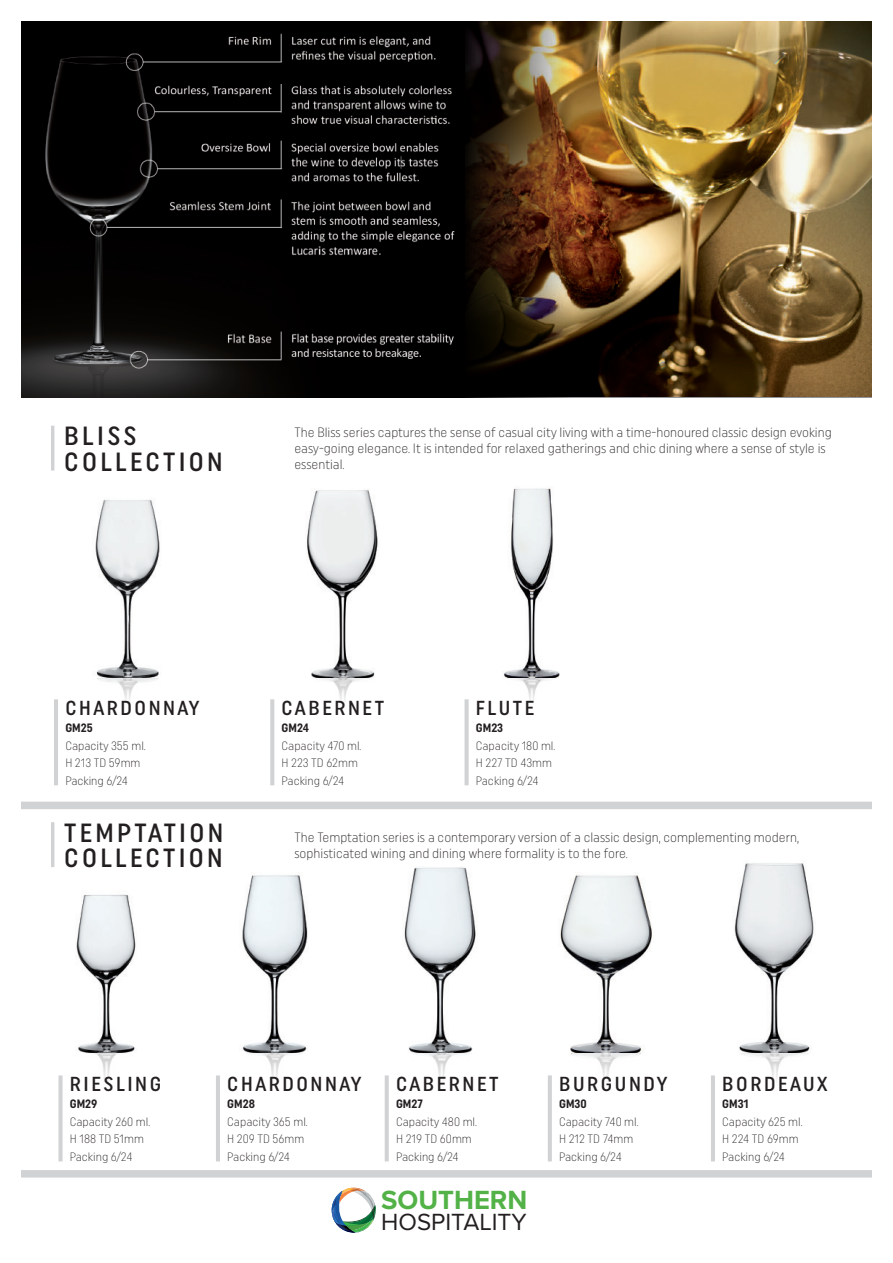
<style>
.page{position:relative;width:893px;height:1263px;background:#fff}
.page>*{position:absolute;margin:0;border:0;box-sizing:border-box;transform-origin:0 0}
.t1{font:700 27.3px "Proxima Nova";color:#53b247}
.t2{font:500 26.25px/25.2px "Uniform Condensed";letter-spacing:.125em;color:#231f20}
.t3{font:24.3px "Proxima Nova";color:#231f20}
.t4{font:500 20.25px "Uniform Condensed";letter-spacing:.125em;color:#231f20}
.t5{font:300 13.5px/16.2px "Uniform Condensed";color:#231f20}
.t6{font:300 12.15px/17.5px "Uniform Condensed";color:#231f20}
.s1{font-weight:700}
</style>
<div class="page">
<img style="left:253px;top:1053px;width:40px;height:28px">
<img style="left:414px;top:1053px;width:55px;height:28px">
<img style="left:94px;top:1053px;width:25px;height:28px">
<img style="left:740px;top:1053px;width:69px;height:28px">
<img style="left:570px;top:1053px;width:71px;height:28px">
<img style="left:502px;top:678px;width:59px;height:124px">
<img style="left:305px;top:678px;width:73px;height:124px">
<img style="left:93px;top:678px;width:70px;height:124px">
<div style="left:21px;top:1170px;width:851px;height:7px;background:#d1d2d4"></div>
<hr style="left:51px;top:426px;width:3px;height:45px;background:#d1d2d4">
<hr style="left:51px;top:822px;width:3px;height:45px;background:#d1d2d4">
<hr style="left:54px;top:699px;width:4px;height:86px;background:#d1d2d4">
<img style="left:464px;top:21px;width:408px;height:376px">
<hr style="left:270px;top:699px;width:4px;height:86px;background:#d1d2d4">
<svg style="left:465px;top:699px;width:4px;height:86px"></svg>
<div style="left:21px;top:802px;width:851px;height:7px;background:#d1d2d4"></div>
<div style="left:58px;top:1075px;width:5px;height:86px;background:#d1d2d4"></div>
<hr style="left:216px;top:1075px;width:4px;height:86px;background:#d1d2d4">
<hr style="left:385px;top:1075px;width:4px;height:86px;background:#d1d2d4">
<hr style="left:548px;top:1075px;width:4px;height:86px;background:#d1d2d4">
<hr style="left:711px;top:1075px;width:4px;height:86px;background:#d1d2d4">
<img style="left:502px;top:488px;width:58px;height:190px">
<img style="left:307px;top:490px;width:71px;height:188px">
<img style="left:95px;top:499px;width:65px;height:179px">
<img style="left:404px;top:867px;width:72px;height:186px">
<img style="left:242px;top:875px;width:66px;height:178px">
<img style="left:76px;top:894px;width:60px;height:159px">
<img style="left:560px;top:875px;width:92px;height:178px">
<img style="left:734px;top:863px;width:80px;height:190px">
<img style="left:21px;top:21px;width:443px;height:376px">
<svg style="left:331px;top:1188px;width:45px;height:45px"></svg>
<p class="t2" style="left:64px;top:423px;width:160px">BLISS<br>COLLECTION</p>
<p class="t5" style="left:294px;top:424px;width:539px">The Bliss series captures the sense of casual city living with a time-honoured classic design evoking easy-going elegance. It is intended for relaxed gatherings and chic dining where a sense of style is essential.</p>
<p class="t4" style="left:65px;top:695px;width:136px">CHARDONNAY</p>
<p class="t6" style="left:65px;top:719px;width:82px"><span class="s1">GM25<br></span>Capacity 355 ml.<br>H 213 TD 59mm<br>Packing 6/24</p>
<p class="t4" style="left:282px;top:695px;width:104px">CABERNET</p>
<p class="t6" style="left:282px;top:719px;width:81px"><span class="s1">GM24<br></span>Capacity 470 ml.<br>H 223 TD 62mm<br>Packing 6/24</p>
<p class="t4" style="left:476px;top:695px;width:60px">FLUTE</p>
<p class="t6" style="left:476px;top:719px;width:81px"><span class="s1">GM23<br></span>Capacity 180 ml.<br>H 227 TD 43mm<br>Packing 6/24</p>
<p class="t2" style="left:64px;top:820px;width:161px">TEMPTATION<br>COLLECTION</p>
<p class="t5" style="left:294px;top:828px;width:506px">The Temptation series is a contemporary version of a classic design, complementing modern, sophisticated wining and dining where formality is to the fore.</p>
<p class="t4" style="left:70px;top:1071px;width:93px">RIESLING</p>
<p class="t6" style="left:70px;top:1095px;width:82px"><span class="s1">GM29<br></span>Capacity 260 ml.<br>H 188 TD 51mm<br>Packing 6/24</p>
<p class="t4" style="left:227px;top:1071px;width:136px">CHARDONNAY</p>
<p class="t6" style="left:227px;top:1095px;width:82px"><span class="s1">GM28<br></span>Capacity 365 ml.<br>H 209 TD 56mm<br>Packing 6/24</p>
<p class="t4" style="left:396px;top:1071px;width:104px">CABERNET</p>
<p class="t6" style="left:396px;top:1095px;width:82px"><span class="s1">GM27<br></span>Capacity 480 ml.<br>H 219 TD 60mm<br>Packing 6/24</p>
<p class="t1" style="left:381px;top:1179px;width:148px">SOUTHERN</p>
<p class="t3" style="left:381px;top:1203px;width:147px">HOSPITALITY</p>
<p class="t4" style="left:559px;top:1071px;width:110px">BURGUNDY</p>
<p class="t6" style="left:559px;top:1095px;width:81px"><span class="s1">GM30<br></span>Capacity 740 ml.<br>H 212 TD 74mm<br>Packing 6/24</p>
<p class="t4" style="left:722px;top:1071px;width:107px">BORDEAUX</p>
<p class="t6" style="left:722px;top:1095px;width:82px"><span class="s1">GM31<br></span>Capacity 625 ml.<br>H 224 TD 69mm<br>Packing 6/24</p>
</div>
